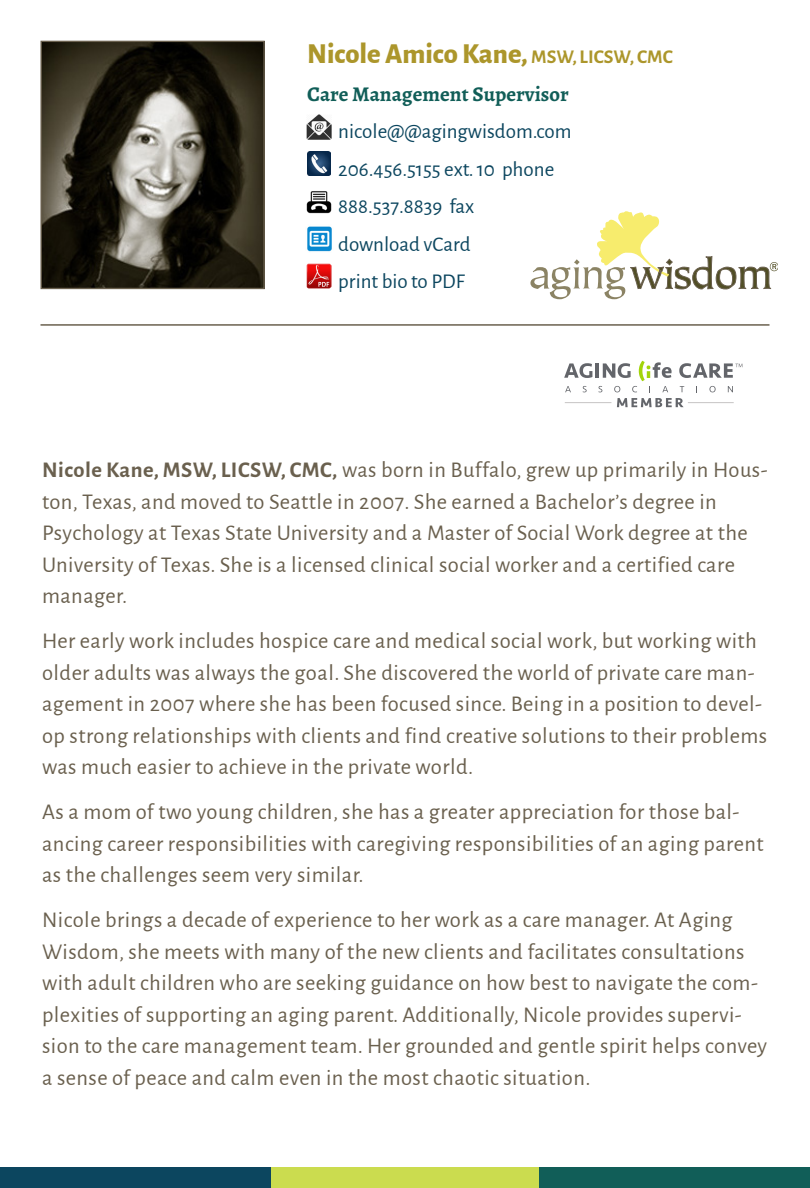
<style>
.page{position:relative;width:810px;height:1188px;background:#fff}
.page>*{position:absolute;margin:0;border:0;box-sizing:border-box;transform-origin:0 0}
.t1{font:800 28.5px "Alegreya Sans";color:#ac962b}
.t2{font:22.5px/31.5px "Alegreya Sans";letter-spacing:.02em;color:#6a604e}
.t3{font:21px "Alegreya Sans";color:#0c465f}
.t4{font:700 21px "Alegreya";color:#115e58}
.s1{font-weight:700;font-size:19.5px}
.s2{font-weight:700}
</style>
<div class="page">
<div style="left:540px;top:1168px;width:270px;height:20px;background:#115e58"></div>
<div style="left:269px;top:1168px;width:270px;height:20px;background:#cbdc4f"></div>
<div style="left:0;top:1168px;width:270px;height:20px;background:#0c465f"></div>
<svg style="left:530px;top:211px;width:248px;height:88px"></svg>
<svg style="left:564px;top:363px;width:28px;height:15px"></svg>
<hr style="left:596px;top:363px;width:3px;height:15px;background:#63656a">
<svg style="left:617px;top:398px;width:67px;height:9px"></svg>
<svg style="left:565px;top:386px;width:6px;height:6px"></svg>
<svg style="left:583px;top:386px;width:4px;height:6px"></svg>
<svg style="left:598px;top:361px;width:74px;height:31px"></svg>
<svg style="left:680px;top:386px;width:4px;height:6px"></svg>
<svg style="left:709px;top:386px;width:7px;height:6px"></svg>
<svg style="left:728px;top:386px;width:5px;height:6px"></svg>
<hr style="left:565px;top:402px;width:46px;height:1px;background:#cac8c8">
<hr style="left:688px;top:402px;width:46px;height:1px;background:#cac8c8">
<svg style="left:679px;top:363px;width:63px;height:15px"></svg>
<img style="left:42px;top:43px;width:221px;height:244px">
<div style="left:40px;top:41px;width:225px;height:248px;border:1px solid #6a604e"></div>
<hr style="left:40px;top:324px;width:730px;height:2px;background:#6a604e">
<img style="left:306px;top:114px;width:25px;height:25px">
<img style="left:307px;top:152px;width:24px;height:24px">
<img style="left:306px;top:191px;width:25px;height:23px">
<img style="left:307px;top:226px;width:25px;height:26px">
<img style="left:307px;top:263px;width:25px;height:26px">
<p class="t1" style="left:307px;top:33px;width:367px">Nicole Amico Kane, <span class="s1">MSW, LICSW, CMC</span></p>
<p class="t4" style="left:307px;top:80px;width:263px">Care Management Supervisor</p>
<p class="t3" style="left:338px;top:117px;width:235px">nicole@@agingwisdom.com</p>
<p class="t3" style="left:338px;top:155px;width:217px">206.456.5155 ext. 10 phone</p>
<p class="t3" style="left:338px;top:192px;width:138px">888.537.8839 fax</p>
<p class="t3" style="left:338px;top:230px;width:134px">download vCard</p>
<p class="t3" style="left:338px;top:267px;width:128px">print bio to PDF</p>
<p class="t2" style="left:42px;top:453px;width:727px"><span class="s2">Nicole Kane, MSW, LICSW, CMC,</span> was born in Buffalo, grew up primarily in Hous&shy;ton, Texas, and moved to Seattle in 2007. She earned a Bachelor’s degree in Psychology at Texas State University and a Master of Social Work degree at the University of Texas. She is a licensed clinical social worker and a certified care manager.</p>
<p class="t2" style="left:42px;top:624px;width:727px">Her early work includes hospice care and medical social work, but working with older adults was always the goal. She discovered the world of private care man&shy;agement in 2007 where she has been focused since. Being in a position to devel&shy;op strong relationships with clients and find creative solutions to their problems was much easier to achieve in the private world.</p>
<p class="t2" style="left:42px;top:795px;width:723px">As a mom of two young children, she has a greater appreciation for those bal&shy;ancing career responsibilities with caregiving responsibilities of an aging parent as the challenges seem very similar.</p>
<p class="t2" style="left:42px;top:903px;width:727px">Nicole brings a decade of experience to her work as a care manager. At Aging Wisdom, she meets with many of the new clients and facilitates consultations with adult children who are seeking guidance on how best to navigate the com&shy;plexities of supporting an aging parent. Additionally, Nicole provides supervi&shy;sion to the care management team. Her grounded and gentle spirit helps convey a sense of peace and calm even in the most chaotic situation.</p>
</div>
